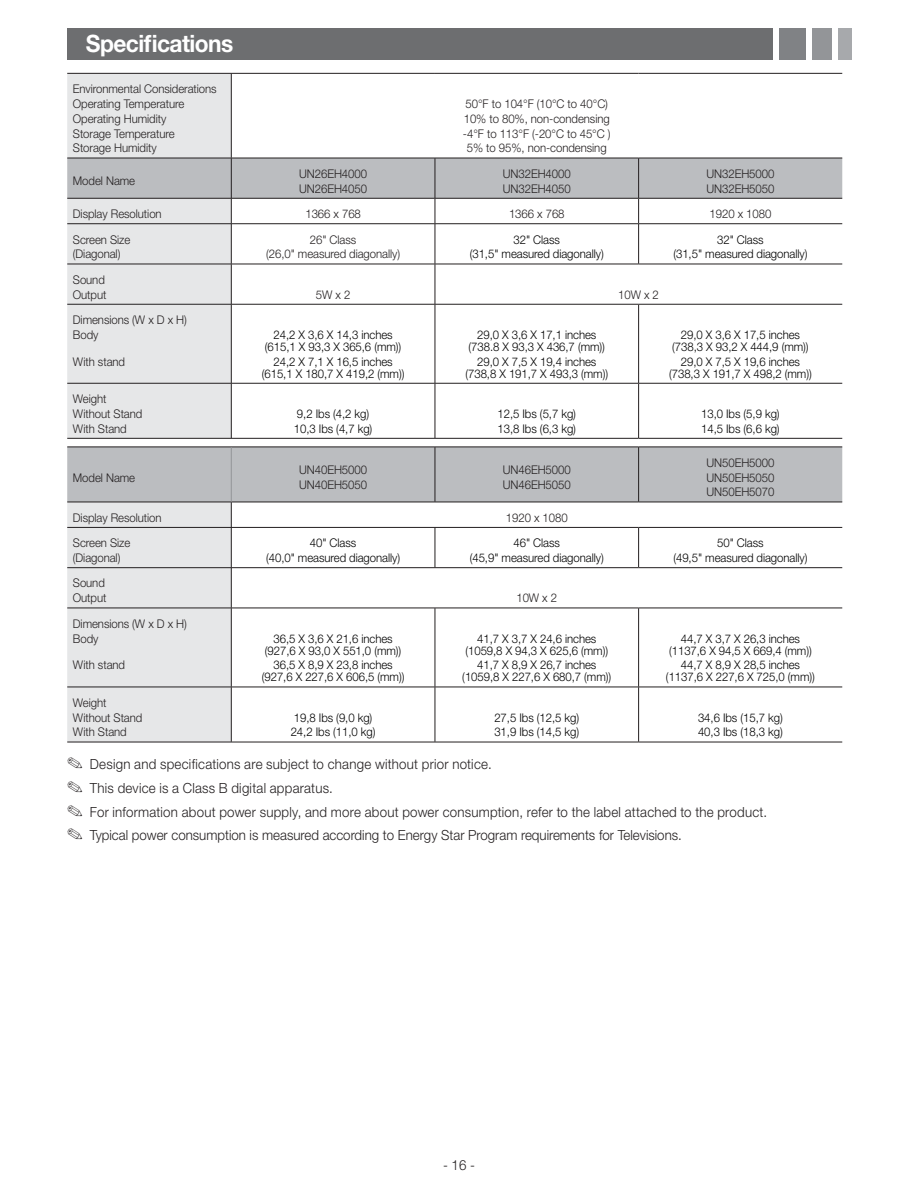
<style>
.page{position:relative;width:918px;height:1188px;background:#fff}
.page>*{position:absolute;margin:0;border:0;box-sizing:border-box;transform-origin:0 0}
.t1{font:700 24px "Helvetica Neue LT Pro";letter-spacing:-.025em;color:#fff;scale:.95 1}
.t2{font:300 13.95px/23.5px "Helvetica Neue LT Pro";letter-spacing:.02em;color:#231f20;scale:.95 1}
.t3{font:300 12px/12px "Helvetica Neue LT Pro";letter-spacing:-.005em;color:#000;text-align:center;scale:.95 1}
.t4{font:300 12px/14.9px "Helvetica Neue LT Pro";letter-spacing:-.005em;color:#231f20;scale:.95 1}
</style>
<div class="page">
<div style="left:67px;top:28px;width:706px;height:31px;background:#6d6e70"></div>
<div style="left:838px;top:28px;width:14px;height:31px;background:#a7a9ac"></div>
<div style="left:812px;top:28px;width:20px;height:31px;background:#939598"></div>
<div style="left:780px;top:28px;width:26px;height:31px;background:#808285"></div>
<div style="left:67px;top:74px;width:164px;height:364px;background:#e6e7e8"></div>
<hr style="left:67px;top:73px;width:368px;height:1px;background:#231f20">
<hr style="left:231px;top:74px;width:1px;height:84px;background:#231f20">
<hr style="left:435px;top:73px;width:204px;height:1px;background:#231f20">
<hr style="left:639px;top:73px;width:203px;height:1px;background:#231f20">
<hr style="left:67px;top:223px;width:368px;height:1px;background:#231f20">
<hr style="left:231px;top:224px;width:1px;height:40px;background:#231f20">
<hr style="left:435px;top:223px;width:204px;height:1px;background:#231f20">
<hr style="left:639px;top:223px;width:203px;height:1px;background:#231f20">
<hr style="left:67px;top:264px;width:368px;height:1px;background:#231f20">
<hr style="left:231px;top:264px;width:1px;height:40px;background:#231f20">
<hr style="left:435px;top:264px;width:1px;height:40px;background:#231f20">
<hr style="left:639px;top:264px;width:203px;height:1px;background:#231f20">
<hr style="left:67px;top:304px;width:368px;height:1px;background:#231f20">
<hr style="left:231px;top:305px;width:1px;height:78px;background:#231f20">
<hr style="left:435px;top:304px;width:204px;height:1px;background:#231f20">
<hr style="left:435px;top:305px;width:1px;height:78px;background:#231f20">
<hr style="left:639px;top:304px;width:203px;height:1px;background:#231f20">
<hr style="left:638px;top:305px;width:1px;height:78px;background:#231f20">
<hr style="left:67px;top:383px;width:368px;height:1px;background:#231f20">
<hr style="left:231px;top:384px;width:1px;height:54px;background:#231f20">
<hr style="left:435px;top:383px;width:204px;height:1px;background:#231f20">
<hr style="left:435px;top:384px;width:1px;height:54px;background:#231f20">
<hr style="left:639px;top:383px;width:203px;height:1px;background:#231f20">
<hr style="left:638px;top:384px;width:1px;height:54px;background:#231f20">
<hr style="left:67px;top:438px;width:572px;height:1px;background:#231f20">
<hr style="left:639px;top:438px;width:203px;height:1px;background:#231f20">
<svg style="left:67px;top:158px;width:775px;height:65px"></svg>
<hr style="left:435px;top:224px;width:1px;height:40px;background:#231f20">
<hr style="left:638px;top:224px;width:1px;height:40px;background:#231f20">
<hr style="left:435px;top:264px;width:204px;height:1px;background:#231f20">
<hr style="left:67px;top:742px;width:572px;height:1px;background:#231f20">
<hr style="left:639px;top:742px;width:203px;height:1px;background:#231f20">
<svg style="left:67px;top:447px;width:775px;height:295px"></svg>
<hr style="left:231px;top:528px;width:1px;height:39px;background:#231f20">
<hr style="left:231px;top:568px;width:1px;height:40px;background:#231f20">
<hr style="left:231px;top:608px;width:1px;height:79px;background:#231f20">
<hr style="left:231px;top:687px;width:1px;height:55px;background:#231f20">
<hr style="left:435px;top:528px;width:1px;height:39px;background:#231f20">
<hr style="left:435px;top:608px;width:1px;height:79px;background:#231f20">
<hr style="left:638px;top:608px;width:1px;height:79px;background:#231f20">
<hr style="left:435px;top:687px;width:1px;height:55px;background:#231f20">
<hr style="left:638px;top:687px;width:1px;height:55px;background:#231f20">
<h1 class="t1" style="left:86px;top:35px;width:157px">Specifications</h1>
<p class="t4" style="left:73px;top:82px;width:153px">Environmental Considerations<br>Operating Temperature<br>Operating Humidity<br>Storage Temperature<br>Storage Humidity</p>
<p class="t4" style="left:463px;top:97px;width:157px;text-align:center">50°F to 104°F (10°C to 40°C)<br>10% to 80%, non-condensing -4°F to 113°F (-20°C to 45°C )<br>5% to 95%, non-condensing</p>
<p class="t4" style="left:73px;top:175px;width:67px">Model Name</p>
<p class="t4" style="left:299px;top:167px;width:73px">UN26EH4000<br>UN26EH4050</p>
<p class="t4" style="left:503px;top:167px;width:73px">UN32EH4000<br>UN32EH4050</p>
<p class="t4" style="left:706px;top:167px;width:73px">UN32EH5000<br>UN32EH5050</p>
<p class="t4" style="left:73px;top:207px;width:95px">Display Resolution</p>
<p class="t4" style="left:305px;top:207px;width:60px">1366 x 768</p>
<p class="t4" style="left:509px;top:207px;width:60px">1366 x 768</p>
<p class="t4" style="left:710px;top:207px;width:67px">1920 x 1080</p>
<p class="t4" style="left:73px;top:233px;width:62px">Screen Size (Diagonal)</p>
<p class="t4" style="left:266px;top:233px;width:143px;text-align:center">26" Class<br>(26,0" measured diagonally)</p>
<p class="t3" style="left:470px;top:233px;width:143px;line-height:14.9px">32" Class<br>(31,5" measured diagonally)</p>
<p class="t3" style="left:673px;top:233px;width:143px;line-height:14.9px">32" Class<br>(31,5" measured diagonally)</p>
<p class="t4" style="left:73px;top:273px;width:37px">Sound<br>Output</p>
<p class="t4" style="left:316px;top:288px;width:38px">5W x 2</p>
<p class="t4" style="left:618px;top:288px;width:44px">10W x 2</p>
<p class="t4" style="left:73px;top:313px;width:122px">Dimensions (W x D x H)<br>Body</p>
<p class="t4" style="left:73px;top:355px;width:56px">With stand</p>
<p class="t4" style="left:73px;top:392px;width:75px">Weight<br>Without Stand<br>With Stand</p>
<p class="t3" style="left:265px;top:330px;width:145px">24,2 X 3,6 X 14,3 inches (615,1 X 93,3 X 365,6 (mm))</p>
<p class="t3" style="left:262px;top:356px;width:152px">24,2 X 7,1 X 16,5 inches (615,1 X 180,7 X 419,2 (mm))</p>
<p class="t3" style="left:469px;top:330px;width:145px">29,0 X 3,6 X 17,1 inches (738.8 X 93,3 X 436,7 (mm))</p>
<p class="t3" style="left:465px;top:356px;width:152px">29,0 X 7,5 X 19,4 inches (738,8 X 191,7 X 493,3 (mm))</p>
<p class="t3" style="left:672px;top:330px;width:145px">29,0 X 3,6 X 17,5 inches (738,3 X 93,2 X 444,9 (mm))</p>
<p class="t3" style="left:669px;top:356px;width:152px">29,0 X 7,5 X 19,6 inches (738,3 X 191,7 X 498,2 (mm))</p>
<p class="t3" style="left:294px;top:407px;width:84px;line-height:14.9px;text-align:left">9,2 Ibs (4,2 kg)<br>10,3 Ibs (4,7 kg)</p>
<p class="t3" style="left:498px;top:407px;width:84px;line-height:14.9px;text-align:left">12,5 Ibs (5,7 kg)<br>13,8 Ibs (6,3 kg)</p>
<p class="t3" style="left:701px;top:407px;width:84px;line-height:14.9px;text-align:left">13,0 Ibs (5,9 kg)<br>14,5 Ibs (6,6 kg)</p>
<p class="t4" style="left:73px;top:471px;width:67px">Model Name</p>
<p class="t4" style="left:299px;top:463px;width:73px">UN40EH5000<br>UN40EH5050</p>
<p class="t4" style="left:503px;top:463px;width:73px">UN46EH5000<br>UN46EH5050</p>
<p class="t4" style="left:706px;top:456px;width:73px;text-align:justify">UN50EH5000<br>UN50EH5050<br>UN50EH5070</p>
<p class="t4" style="left:73px;top:511px;width:95px">Display Resolution</p>
<p class="t4" style="left:506px;top:511px;width:67px">1920 x 1080</p>
<p class="t4" style="left:73px;top:537px;width:62px">Screen Size (Diagonal)</p>
<p class="t3" style="left:266px;top:537px;width:143px;line-height:14.9px">40" Class<br>(40,0" measured diagonally)</p>
<p class="t3" style="left:470px;top:537px;width:143px;line-height:14.9px">46" Class<br>(45,9" measured diagonally)</p>
<p class="t3" style="left:673px;top:537px;width:143px;line-height:14.9px">50" Class<br>(49,5" measured diagonally)</p>
<p class="t4" style="left:73px;top:577px;width:37px">Sound<br>Output</p>
<p class="t4" style="left:516px;top:592px;width:44px">10W x 2</p>
<p class="t4" style="left:73px;top:617px;width:122px">Dimensions (W x D x H)<br>Body</p>
<p class="t4" style="left:73px;top:659px;width:56px">With stand</p>
<p class="t3" style="left:265px;top:633px;width:145px">36,5 X 3,6 X 21,6 inches (927,6 X 93,0 X 551,0 (mm))</p>
<p class="t3" style="left:262px;top:660px;width:152px">36,5 X 8,9 X 23,8 inches (927,6 X 227,6 X 606,5 (mm))</p>
<p class="t3" style="left:465px;top:633px;width:152px">41,7 X 3,7 X 24,6 inches (1059,8 X 94,3 X 625,6 (mm))</p>
<p class="t3" style="left:462px;top:660px;width:158px">41,7 X 8,9 X 26,7 inches (1059,8 X 227,6 X 680,7 (mm))</p>
<p class="t3" style="left:669px;top:633px;width:152px">44,7 X 3,7 X 26,3 inches (1137,6 X 94,5 X 669,4 (mm))</p>
<p class="t3" style="left:666px;top:660px;width:158px">44,7 X 8,9 X 28,5 inches (1137,6 X 227,6 X 725,0 (mm))</p>
<p class="t4" style="left:73px;top:696px;width:75px">Weight<br>Without Stand<br>With Stand</p>
<p class="t3" style="left:291px;top:711px;width:91px;line-height:14.9px;text-align:left">19,8 Ibs (9,0 kg)<br>24,2 Ibs (11,0 kg)</p>
<p class="t3" style="left:494px;top:711px;width:91px;line-height:14.9px;text-align:left">27,5 Ibs (12,5 kg)<br>31,9 Ibs (14,5 kg)</p>
<p class="t3" style="left:698px;top:711px;width:91px;line-height:14.9px;text-align:left">34,6 Ibs (15,7 kg)<br>40,3 Ibs (18,3 kg)</p>
<p class="t2" style="left:67px;top:754px;width:738px">✎ Design and specifications are subject to change without prior notice.<br>✎ This device is a Class B digital apparatus.<br>✎ For information about power supply, and more about power consumption, refer to the label attached to the product. ✎ Typical power consumption is measured according to Energy Star Program requirements for Televisions.</p>
<p class="t2" style="left:443px;top:1154px;width:35px">- 16 -</p>
</div>
